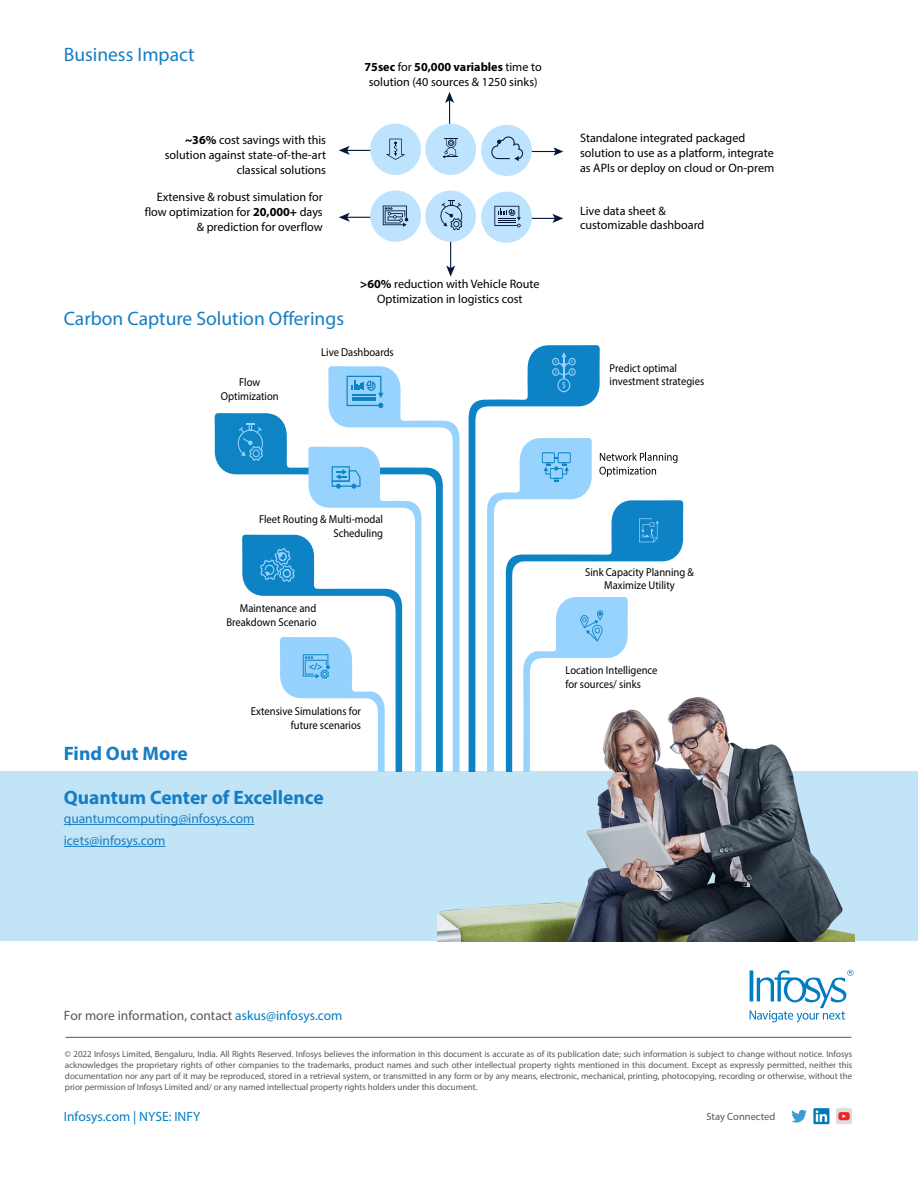
<style>
.page{position:relative;width:918px;height:1188px;background:#fff}
.page>*{position:absolute;margin:0;border:0;box-sizing:border-box;transform-origin:0 0}
.t1{font:19.5px "Myriad Pro";color:#177dc2}
.t2{font:700 19.5px "Myriad Pro";color:#177dc2}
.t3{font:13.5px "Myriad Pro";color:#197dc2}
.t4{font:13.5px "Myriad Pro";color:#57585a}
.t5{font:13.5px "Myriad Pro";color:#007cc2}
.t6{font:12.3px/14.7px "Myriad Pro";color:#000;text-align:right}
.t7{font:11.55px/13.8px "Myriad Pro";color:#000;text-align:right;scale:.92 1}
.t8{font:10.5px "Myriad Pro";color:#57585a}
.t9{font:9px/10.8px "Myriad Pro";letter-spacing:-.005em;color:#57585a;text-align:justify}
.s1{font-weight:700}
.s2{color:#007cc2}
</style>
<div class="page">
<svg style="left:791px;top:1110px;width:16px;height:13px"></svg>
<svg style="left:813px;top:1108px;width:16px;height:16px"></svg>
<svg style="left:816px;top:1110px;width:11px;height:12px"></svg>
<div style="left:836px;top:1108px;width:16px;height:16px;background:#dcdde0;border-radius:2px"></div>
<svg style="left:838px;top:1112px;width:12px;height:8px"></svg>
<svg style="left:750px;top:970px;width:104px;height:53px"></svg>
<hr style="left:65px;top:1037px;width:787px;height:1px;background:#57585a">
<div style="left:0;top:771px;width:918px;height:170px;background:#c1e4f7"></div>
<svg style="left:215px;top:413px;width:69px;height:62px;background:#258fca"></svg>
<svg style="left:678px;top:500px;width:5px;height:54px"></svg>
<svg style="left:328px;top:366px;width:132px;height:405px"></svg>
<svg style="left:469px;top:345px;width:131px;height:353px"></svg>
<svg style="left:552px;top:352px;width:24px;height:40px"></svg>
<svg style="left:487px;top:438px;width:191px;height:260px"></svg>
<svg style="left:238px;top:424px;width:184px;height:347px"></svg>
<svg style="left:347px;top:376px;width:37px;height:32px"></svg>
<hr style="left:64px;top:846px;width:102px;height:1px;background:#197dc2">
<hr style="left:64px;top:824px;width:190px;height:1px;background:#197dc2">
<img style="left:437px;top:698px;width:417px;height:243px">
<hr style="left:347px;top:150px;width:51px;height:1px;background:#061838">
<svg style="left:339px;top:146px;width:11px;height:9px"></svg>
<div style="left:370px;top:124px;width:51px;height:51px;background:#bee3ff;border-radius:50%"></div>
<hr style="left:347px;top:217px;width:51px;height:1px;background:#061838">
<svg style="left:339px;top:213px;width:11px;height:9px"></svg>
<hr style="left:498px;top:151px;width:59px;height:1px;background:#061838">
<svg style="left:554px;top:147px;width:9px;height:9px"></svg>
<div style="left:481px;top:125px;width:51px;height:51px;background:#bee3ff;border-radius:50%"></div>
<hr style="left:504px;top:218px;width:52px;height:1px;background:#061838">
<svg style="left:552px;top:214px;width:11px;height:9px"></svg>
<div style="left:481px;top:192px;width:51px;height:51px;background:#bee3ff;border-radius:50%"></div>
<hr style="left:450px;top:217px;width:1px;height:52px;background:#061838">
<svg style="left:446px;top:266px;width:9px;height:11px"></svg>
<div style="left:425px;top:191px;width:51px;height:51px;background:#bee3ff;border-radius:50%"></div>
<hr style="left:449px;top:100px;width:1px;height:52px;background:#061838">
<svg style="left:445px;top:92px;width:9px;height:11px"></svg>
<div style="left:425px;top:124px;width:51px;height:51px;background:#bee3ff;border-radius:50%"></div>
<svg style="left:386px;top:139px;width:19px;height:21px"></svg>
<svg style="left:442px;top:138px;width:16px;height:20px"></svg>
<svg style="left:491px;top:136px;width:32px;height:25px"></svg>
<div style="left:370px;top:191px;width:51px;height:51px;background:#bee3ff;border-radius:50%"></div>
<svg style="left:383px;top:206px;width:25px;height:21px"></svg>
<svg style="left:440px;top:200px;width:22px;height:30px"></svg>
<svg style="left:494px;top:206px;width:27px;height:21px"></svg>
<h1 class="t1" style="left:64px;top:42px;width:132px">Business Impact</h1>
<h3 class="t6" style="left:365px;top:59px;width:179px;text-align:center"><span class="s1">75sec</span> for <span class="s1">50,000 variables</span> time to solution (40 sources &amp; 1250 sinks)</h3>
<h3 class="t6" style="left:165px;top:133px;width:163px"><span class="s1">~36%</span> cost savings with this solution against state-of-the-art classical solutions</h3>
<h3 class="t6" style="left:145px;top:190px;width:179px">Extensive &amp; robust simulation for flow optimization for <span class="s1">20,000+</span> days &amp; prediction for overflow</h3>
<h1 class="t1" style="left:64px;top:307px;width:282px">Carbon Capture Solution Offerings</h1>
<h3 class="t6" style="left:360px;top:277px;width:181px;text-align:center"><span class="s1">&gt;60%</span> reduction with Vehicle Route<br>Optimization in logistics cost</h3>
<p class="t7" style="left:221px;top:375px;width:64px;text-align:center">Flow<br>Optimization</p>
<p class="t7" style="left:321px;top:345px;width:80px">Live Dashboards</p>
<h3 class="t6" style="left:580px;top:131px;width:196px;text-align:left">Standalone integrated packaged solution to use as a platform, integrate as APIs or deploy on cloud or On-prem</h3>
<h3 class="t6" style="left:580px;top:203px;width:126px;text-align:left">Live data sheet &amp; customizable dashboard</h3>
<p class="t7" style="left:610px;top:361px;width:104px;text-align:left">Predict optimal investment strategies</p>
<p class="t7" style="left:259px;top:512px;width:136px">Fleet Routing &amp; Multi-modal<br>Scheduling</p>
<p class="t7" style="left:226px;top:601px;width:99px">Maintenance and<br>Breakdown Scenario</p>
<h1 class="t2" style="left:64px;top:741px;width:126px">Find Out More</h1>
<p class="t7" style="left:251px;top:704px;width:121px">Extensive Simulations for future scenarios</p>
<h1 class="t2" style="left:64px;top:785px;width:261px">Quantum Center of Excellence</h1>
<h2 class="t3" style="left:64px;top:832px;width:103px">icets@infosys.com</h2>
<h2 class="t3" style="left:64px;top:810px;width:192px">quantumcomputing@infosys.com</h2>
<p class="t7" style="left:585px;top:565px;width:120px;text-align:center">Sink Capacity Planning &amp;<br>Maximize Utility</p>
<p class="t7" style="left:566px;top:663px;width:102px;text-align:left">Location Intelligence for sources/ sinks</p>
<h2 class="t4" style="left:64px;top:1007px;width:280px">For more information, contact <span class="s2">askus@infosys.com</span></h2>
<p class="t9" style="left:65px;top:1049px;width:789px">© 2022 Infosys Limited, Bengaluru, India. All Rights Reserved. Infosys believes the information in this document is accurate as of its publication date; such information is subject to change without notice. Infosys acknowledges the proprietary rights of other companies to the trademarks, product names and such other intellectual property rights mentioned in this document. Except as expressly permitted, neither this documentation nor any part of it may be reproduced, stored in a retrieval system, or transmitted in any form or by any means, electronic, mechanical, printing, photocopying, recording or otherwise, without the prior permission of Infosys Limited and/ or any named intellectual property rights holders under this document.</p>
<h2 class="t5" style="left:64px;top:1108px;width:138px">Infosys.com | NYSE: INFY</h2>
<p class="t8" style="left:706px;top:1110px;width:70px">Stay Connected</p>
</div>
